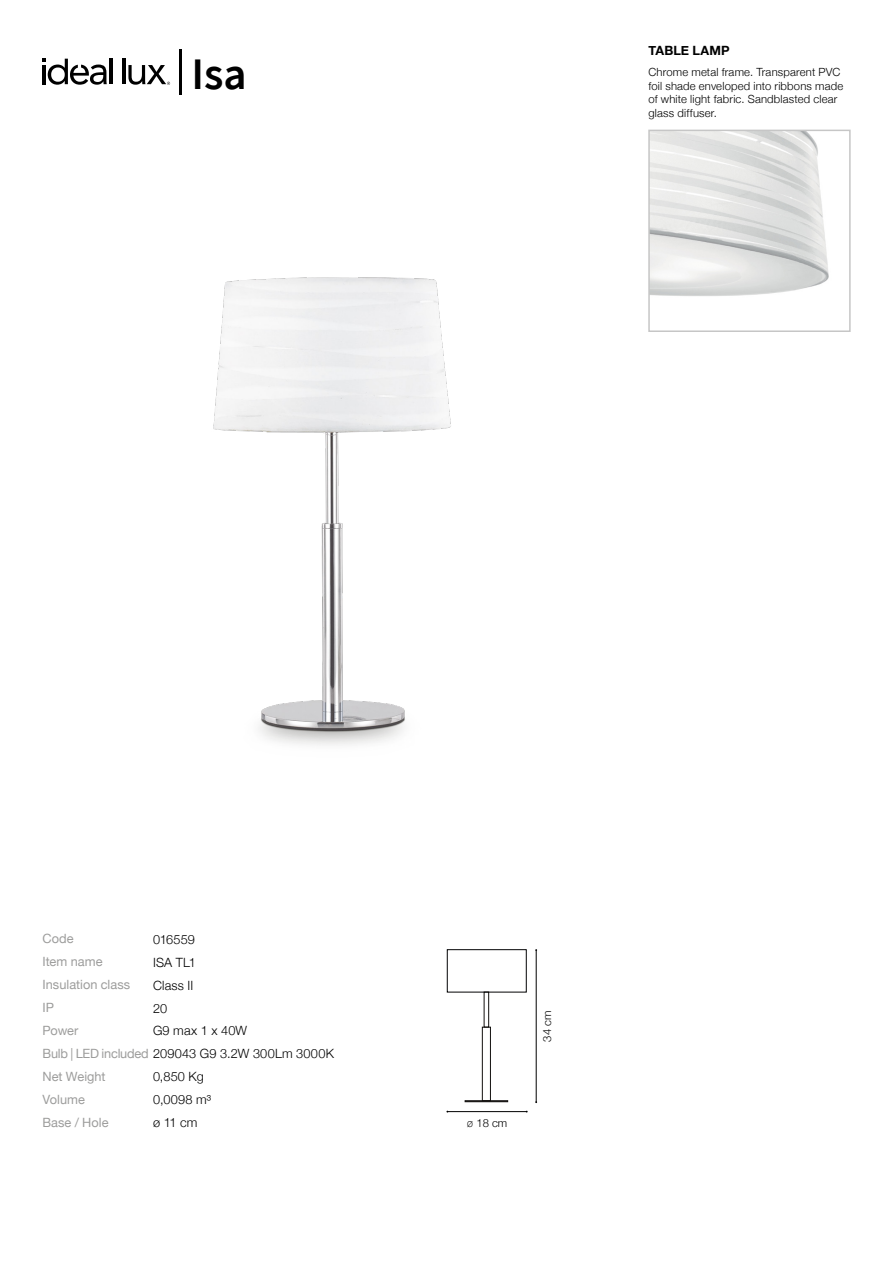
<style>
.page{position:relative;width:893px;height:1263px;background:#fff}
.page>*{position:absolute;margin:0;border:0;box-sizing:border-box;transform-origin:0 0}
.t1{font:600 45px "Source Sans Pro";color:#000}
.t2{font:300 12.75px/23px "Helvetica Neue";letter-spacing:.015em;color:#000}
.t3{font:12.75px/23px "Helvetica Neue";letter-spacing:.005em;color:#9d9d9c}
.t4{font:700 12.75px "Helvetica Neue";letter-spacing:.01em;color:#000}
.t5{font:300 11.25px/13.5px "Helvetica Neue";letter-spacing:.02em;color:#000}
.s1{font-weight:400;color:#9d9d9c}
.s2{font-family:"Source Sans Pro"}
</style>
<div class="page">
<hr style="left:179px;top:49px;width:3px;height:45px;background:#000">
<hr style="left:110px;top:59px;width:3px;height:25px;background:#000">
<hr style="left:122px;top:59px;width:3px;height:25px;background:#000">
<svg style="left:43px;top:59px;width:64px;height:26px"></svg>
<svg style="left:128px;top:65px;width:42px;height:20px"></svg>
<img style="left:213px;top:277px;width:238px;height:468px">
<img style="left:651px;top:133px;width:178px;height:163px">
<div style="left:648px;top:130px;width:203px;height:202px;border:2px solid #c6c6c6"></div>
<hr style="left:447px;top:1111px;width:80px;height:1px;background:#000">
<hr style="left:536px;top:950px;width:1px;height:152px;background:#000">
<div style="left:482px;top:1027px;width:9px;height:74px;border:1px solid #12100e"></div>
<div style="left:484px;top:992px;width:5px;height:35px;border:1px solid #12100e"></div>
<div style="left:465px;top:1100px;width:43px;height:2px;border:1px solid #12100e"></div>
<div style="left:447px;top:949px;width:79px;height:43px;border:1px solid #020203"></div>
<p class="t4" style="left:648px;top:39px;width:83px">TABLE LAMP</p>
<h1 class="t1" style="left:191px;top:44px;width:57px">Isa</h1>
<p class="t5" style="left:648px;top:65px;width:196px">Chrome metal frame. Transparent PVC foil shade enveloped into ribbons made of white light fabric. Sandblasted clear glass diffuser.</p>
<p class="t3" style="left:43px;top:926px;width:89px">Code<br>Item name<br>Insulation class</p>
<p class="t2" style="left:153px;top:927px;width:43px">016559</p>
<p class="t2" style="left:153px;top:950px;width:44px">ISA TL1<br>Class II</p>
<p class="t3" style="left:43px;top:995px;width:13px">IP</p>
<p class="t2" style="left:153px;top:996px;width:16px">20</p>
<p class="t2" style="left:153px;top:1018px;width:96px">G9 max 1 x 40W</p>
<p class="t2" style="left:42px;top:1018px;width:293px"><span class="s1">Power<br>Bulb | LED included</span> 209043 G9 3.2W 300Lm 3000K</p>
<p class="t3" style="left:42px;top:1064px;width:65px">Net Weight</p>
<p class="t3" style="left:42px;top:1087px;width:68px">Volume<br>Base / Hole</p>
<p class="t2" style="left:153px;top:1064px;width:52px">0,850 Kg</p>
<p class="t2" style="left:153px;top:1087px;width:60px">0,0098 m³ ø 11 cm</p>
<p class="t5" style="left:467px;top:1115px;width:42px"><span class="s2">Ø</span> 18 cm</p>
<p class="t5" style="left:540px;top:1041px;width:32px;rotate:-90deg">34 cm</p>
</div>
